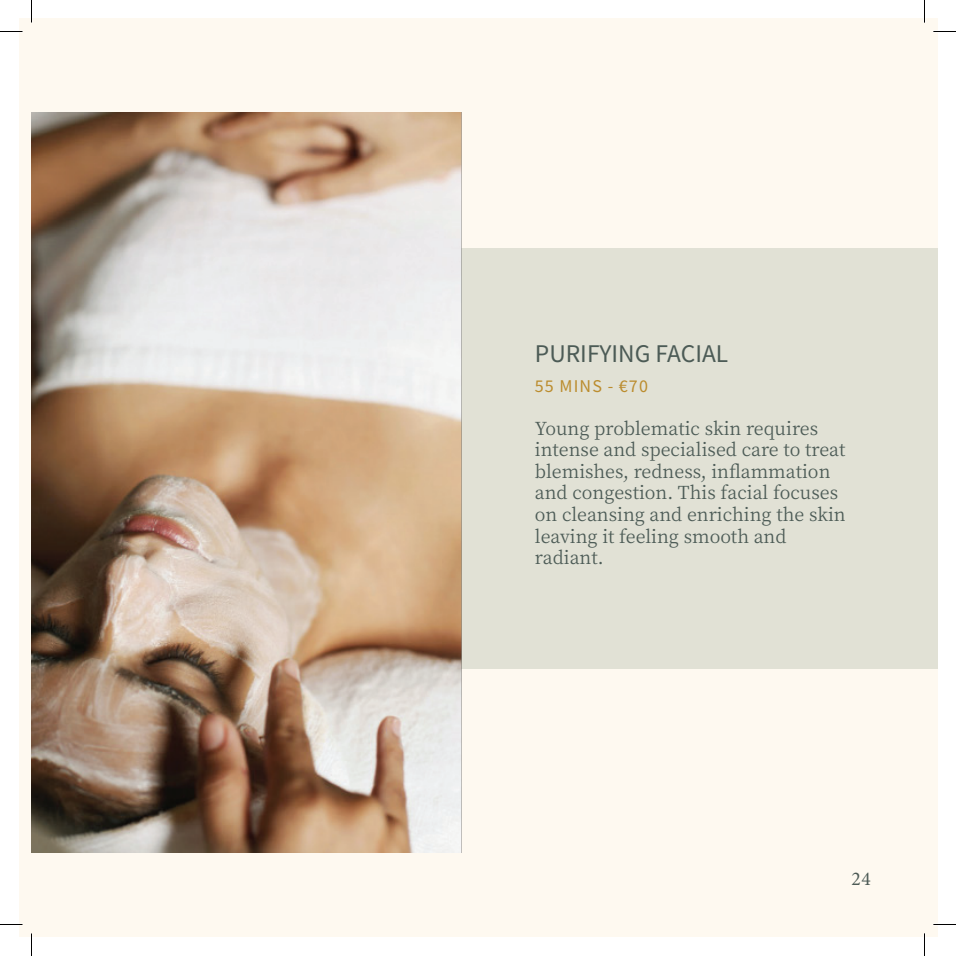
<style>
.page{position:relative;width:956px;height:956px;background:#fff}
.page>*{position:absolute;margin:0;border:0;box-sizing:border-box;transform-origin:0 0}
.t1{font:25.5px "Source Sans Variable";color:#4c5b56}
.t2{font:19.5px "Minion Pro";color:#4c5a55}
.t3{font:18px/21.6px "Source Han Serif K";color:#4c5b56}
.t4{font:18px "Source Sans Variable";letter-spacing:.06em;color:#bb8c2e}
</style>
<div class="page">
<div style="left:19px;top:19px;width:918px;height:918px;background:#fef9f0"></div>
<div style="left:448px;top:249px;width:489px;height:420px;background:#e1e1d5"></div>
<img style="left:32px;top:112px;width:445px;height:740px">
<svg style="left:0;top:31px;width:22px;height:1px"></svg>
<svg style="left:933px;top:31px;width:23px;height:1px"></svg>
<svg style="left:0;top:924px;width:22px;height:1px"></svg>
<svg style="left:933px;top:924px;width:23px;height:1px"></svg>
<svg style="left:31px;top:0;width:1px;height:23px"></svg>
<svg style="left:31px;top:933px;width:1px;height:23px"></svg>
<svg style="left:924px;top:0;width:1px;height:23px"></svg>
<svg style="left:924px;top:933px;width:1px;height:23px"></svg>
<h1 class="t1" style="left:535px;top:338px;width:195px">PURIFYING FACIAL</h1>
<p class="t4" style="left:535px;top:375px;width:115px">55 MINS - €70</p>
<p class="t3" style="left:535px;top:418px;width:312px">Young problematic skin requires intense and specialised care to treat blemishes, redness, inflammation and congestion. This facial focuses on cleansing and enriching the skin leaving it feeling smooth and radiant.</p>
<p class="t2" style="left:851px;top:865px;width:21px">24</p>
</div>
